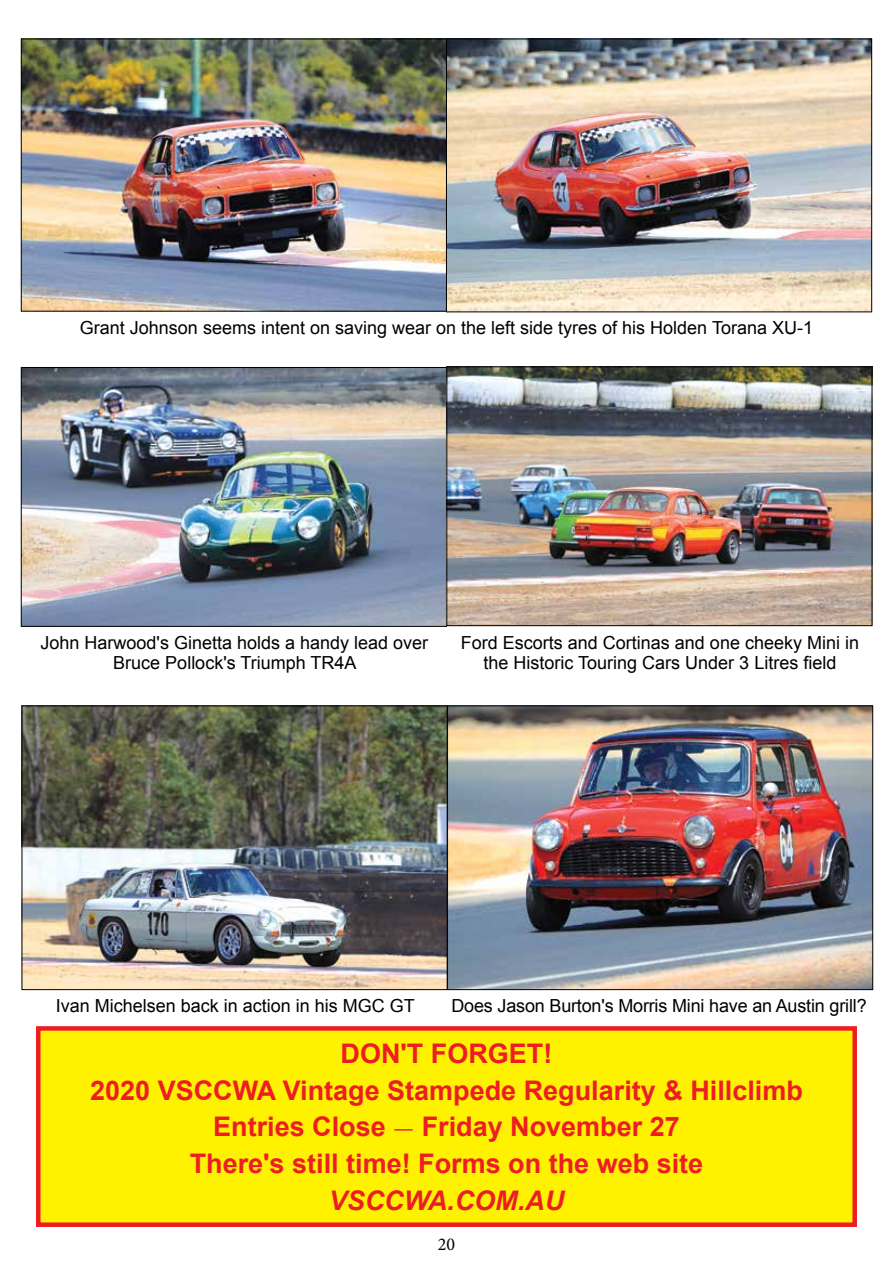
<style>
.page{position:relative;width:893px;height:1263px;background:#fff}
.page>*{position:absolute;margin:0;border:0;box-sizing:border-box;transform-origin:0 0}
.t1{font:700 27px/36.6px "Arial";color:#ed1d24;text-align:center}
.t2{font:italic 700 27px "Arial";color:#ed1d24}
.t3{font:18px/19.5px "Arial";color:#000;text-align:center}
.t4{font:18px "Minion Pro";color:#000}
.s1{font-family:"Minion Pro";font-weight:400}
</style>
<div class="page">
<img style="left:23px;top:41px;width:847px;height:269px">
<div style="left:21px;top:39px;width:426px;height:273px;border:1px solid #000"></div>
<div style="left:446px;top:39px;width:426px;height:273px;border:1px solid #000"></div>
<img style="left:23px;top:368px;width:847px;height:257px">
<div style="left:21px;top:367px;width:426px;height:260px;border:1px solid #000"></div>
<div style="left:446px;top:366px;width:426px;height:260px;border:1px solid #000"></div>
<img style="left:24px;top:707px;width:847px;height:281px">
<div style="left:22px;top:705px;width:426px;height:285px;border:1px solid #000"></div>
<div style="left:447px;top:705px;width:426px;height:285px;border:1px solid #000"></div>
<div style="left:38px;top:1028px;width:817px;height:197px;background:#fff200"></div>
<div style="left:36px;top:1026px;width:821px;height:201px;border:4px solid #ed1d24"></div>
<p class="t3" style="left:80px;top:318px;width:735px">Grant Johnson seems intent on saving wear on the left side tyres of his Holden Torana XU-1</p>
<p class="t3" style="left:41px;top:633px;width:389px">John Harwood's Ginetta holds a handy lead over<br>Bruce Pollock's Triumph TR4A</p>
<p class="t3" style="left:461px;top:633px;width:400px">Ford Escorts and Cortinas and one cheeky Mini in the Historic Touring Cars Under 3 Litres field</p>
<p class="t3" style="left:56px;top:996px;width:361px">Ivan Michelsen back in action in his MGC GT</p>
<p class="t3" style="left:451px;top:996px;width:417px">Does Jason Burton's Morris Mini have an Austin grill?</p>
<h1 class="t1" style="left:90px;top:1036px;width:714px">DON'T FORGET!<br>2020 VSCCWA Vintage Stampede Regularity &amp; Hillclimb Entries Close <span class="s1">-</span> Friday November 27<br>There's still time! Forms on the web site</h1>
<h1 class="t2" style="left:329px;top:1183px;width:237px">VSCCWA.COM.AU</h1>
<p class="t4" style="left:438px;top:1232px;width:19px">20</p>
</div>
